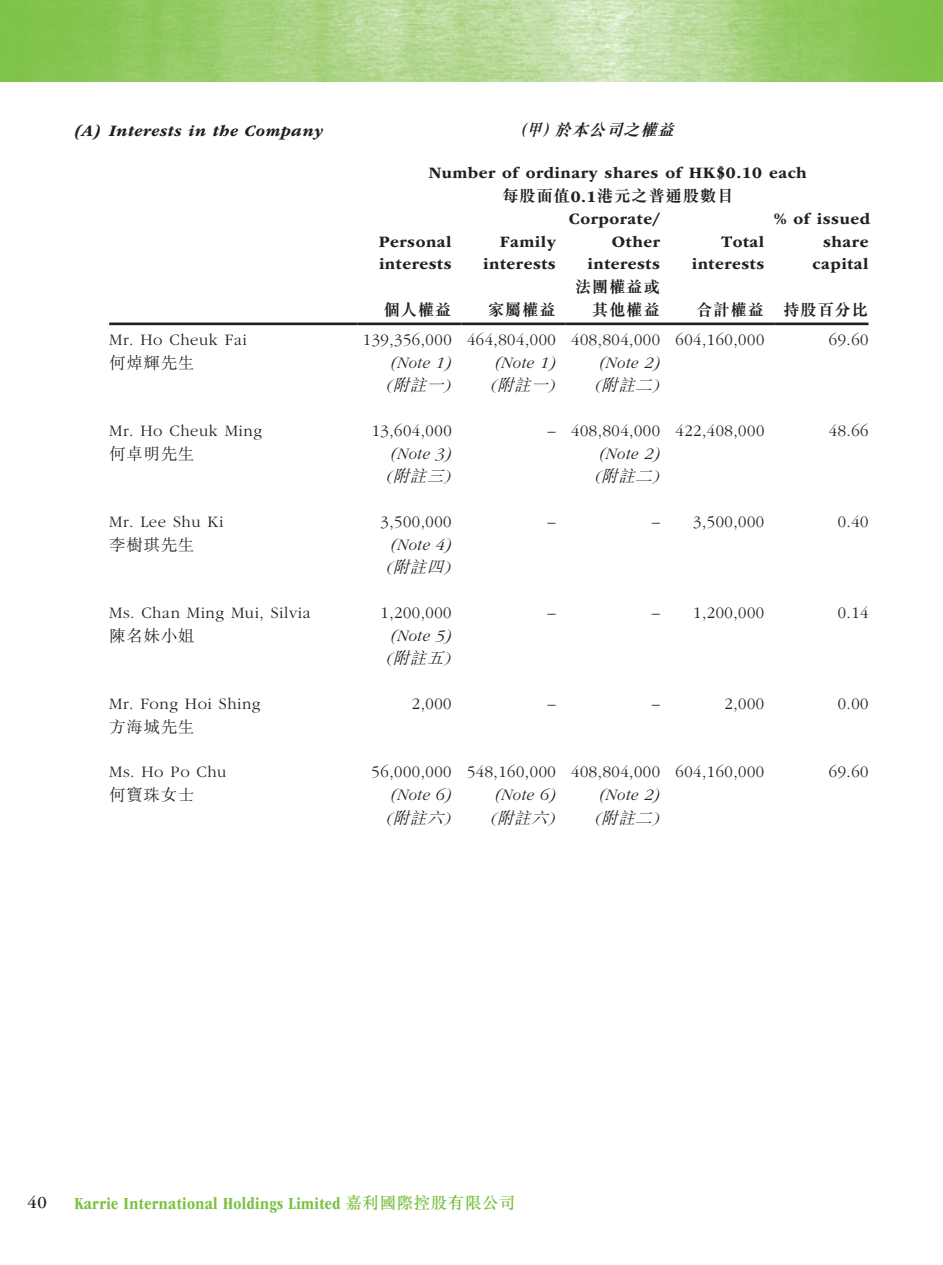
<style>
.page{position:relative;width:943px;height:1265px;background:#fff}
.page>*{position:absolute;margin:0;border:0;box-sizing:border-box;transform-origin:0 0}
.t1{font:700 condensed 17.5px "ITC Garamond Std";letter-spacing:.025em;color:#79c142}
.t2{font:17.5px "ITC Garamond Std";color:#231f20}
.t3{font:300 16.62px "ITC Garamond Std";letter-spacing:.03em;color:#231f20}
.t4{font:700 16.62px/22.8px "ITC Garamond Std";letter-spacing:.03em;color:#231f20;text-align:right}
.t5{font:italic 300 16.62px "ITC Garamond Std";letter-spacing:.025em;color:#231f20}
.t6{font:italic 300 16.62px "M Sung HK";color:#231f20}
.t7{font:700 16.62px/22.8px "M Sung HK";letter-spacing:.03em;color:#231f20;text-align:right}
.t8{font:300 16.62px "M Sung HK";letter-spacing:.03em;color:#231f20}
.t9{font:italic 700 16.62px "ITC Garamond Std";letter-spacing:.03em;color:#231f20}
.t10{font:italic 700 16.62px "M Sung HK";color:#231f20;scale:.85 1}
.s1{font-family:"ITC Garamond Std"}
.s2{font-family:"M Sung HK";font-weight:500;font-stretch:normal;font-size:16.62px}
</style>
<div class="page">
<img style="left:0;top:0;width:943px;height:81px">
<hr style="left:109px;top:323px;width:248px;height:2px;background:#231f20">
<hr style="left:357px;top:323px;width:104px;height:2px;background:#231f20">
<hr style="left:461px;top:323px;width:105px;height:2px;background:#231f20">
<hr style="left:566px;top:323px;width:104px;height:2px;background:#231f20">
<hr style="left:670px;top:323px;width:104px;height:2px;background:#231f20">
<hr style="left:774px;top:323px;width:94px;height:2px;background:#231f20">
<p class="t9" style="left:74px;top:121px;width:250px">(A) Interests in the Company</p>
<p class="t10" style="left:512px;top:118px;width:198px">（甲）於本公司之權益</p>
<p class="t4" style="left:429px;top:162px;width:379px">Number of ordinary shares of HK$0.10 each</p>
<p class="t7" style="left:502px;top:184px;width:233px">每股面值<span class="s1">0.1</span>港元之普通股數目</p>
<p class="t4" style="left:378px;top:230px;width:74px;text-align:left">Personal interests</p>
<p class="t4" style="left:483px;top:230px;width:74px">Family interests</p>
<p class="t4" style="left:774px;top:207px;width:97px">% of issued share capital</p>
<p class="t4" style="left:569px;top:207px;width:93px">Corporate/<br>Other interests</p>
<p class="t4" style="left:691px;top:230px;width:74px">Total interests</p>
<p class="t7" style="left:383px;top:297px;width:70px">個人權益</p>
<p class="t7" style="left:487px;top:297px;width:70px">家屬權益</p>
<p class="t7" style="left:574px;top:275px;width:87px">法團權益或其他權益</p>
<p class="t7" style="left:696px;top:297px;width:174px">合計權益 持股百分比</p>
<p class="t3" style="left:109px;top:331px;width:139px">Mr. Ho Cheuk Fai</p>
<p class="t3" style="left:363px;top:331px;width:403px">139,356,000 464,804,000 408,804,000 604,160,000</p>
<p class="t3" style="left:828px;top:331px;width:41px">69.60</p>
<p class="t8" style="left:109px;top:351px;width:87px">何焯輝先生</p>
<p class="t5" style="left:390px;top:354px;width:63px">(Note 1)</p>
<p class="t5" style="left:494px;top:354px;width:63px">(Note 1)</p>
<p class="t5" style="left:598px;top:354px;width:63px">(Note 2)</p>
<p class="t6" style="left:386px;top:373px;width:70px"><span class="s1">(</span>附註一<span class="s1">)</span></p>
<p class="t6" style="left:490px;top:373px;width:70px"><span class="s1">(</span>附註一<span class="s1">)</span></p>
<p class="t6" style="left:594px;top:373px;width:70px"><span class="s1">(</span>附註二<span class="s1">)</span></p>
<p class="t3" style="left:109px;top:422px;width:154px">Mr. Ho Cheuk Ming</p>
<p class="t3" style="left:371px;top:422px;width:81px">13,604,000</p>
<p class="t3" style="left:547px;top:422px;width:218px">– 408,804,000 422,408,000</p>
<p class="t3" style="left:828px;top:422px;width:41px">48.66</p>
<p class="t8" style="left:109px;top:442px;width:87px">何卓明先生</p>
<p class="t5" style="left:390px;top:445px;width:63px">(Note 3)</p>
<p class="t5" style="left:598px;top:445px;width:63px">(Note 2)</p>
<p class="t6" style="left:386px;top:464px;width:70px"><span class="s1">(</span>附註三<span class="s1">)</span></p>
<p class="t6" style="left:594px;top:464px;width:70px"><span class="s1">(</span>附註二<span class="s1">)</span></p>
<p class="t3" style="left:109px;top:513px;width:116px">Mr. Lee Shu Ki</p>
<p class="t3" style="left:380px;top:513px;width:73px">3,500,000</p>
<p class="t3" style="left:547px;top:513px;width:10px">–</p>
<p class="t3" style="left:651px;top:513px;width:114px">– 3,500,000</p>
<p class="t3" style="left:837px;top:513px;width:32px">0.40</p>
<p class="t8" style="left:109px;top:533px;width:87px">李樹琪先生</p>
<p class="t5" style="left:390px;top:536px;width:63px">(Note 4)</p>
<p class="t6" style="left:386px;top:555px;width:70px"><span class="s1">(</span>附註四<span class="s1">)</span></p>
<p class="t3" style="left:109px;top:604px;width:203px">Ms. Chan Ming Mui, Silvia</p>
<p class="t3" style="left:380px;top:604px;width:73px">1,200,000</p>
<p class="t3" style="left:547px;top:604px;width:10px">–</p>
<p class="t3" style="left:651px;top:604px;width:114px">– 1,200,000</p>
<p class="t3" style="left:837px;top:604px;width:32px">0.14</p>
<p class="t8" style="left:109px;top:624px;width:87px">陳名妹小姐</p>
<p class="t5" style="left:390px;top:627px;width:63px">(Note 5)</p>
<p class="t6" style="left:386px;top:646px;width:70px"><span class="s1">(</span>附註五<span class="s1">)</span></p>
<p class="t3" style="left:109px;top:695px;width:153px">Mr. Fong Hoi Shing</p>
<p class="t3" style="left:412px;top:695px;width:41px">2,000</p>
<p class="t3" style="left:547px;top:695px;width:10px">–</p>
<p class="t3" style="left:651px;top:695px;width:10px">–</p>
<p class="t3" style="left:724px;top:695px;width:41px">2,000</p>
<p class="t3" style="left:837px;top:695px;width:32px">0.00</p>
<p class="t8" style="left:109px;top:715px;width:87px">方海城先生</p>
<p class="t3" style="left:109px;top:763px;width:119px">Ms. Ho Po Chu</p>
<p class="t3" style="left:371px;top:763px;width:394px">56,000,000 548,160,000 408,804,000 604,160,000</p>
<p class="t3" style="left:828px;top:763px;width:41px">69.60</p>
<p class="t8" style="left:109px;top:783px;width:87px">何寶珠女士</p>
<p class="t5" style="left:390px;top:786px;width:63px">(Note 6)</p>
<p class="t5" style="left:494px;top:786px;width:63px">(Note 6)</p>
<p class="t5" style="left:598px;top:786px;width:63px">(Note 2)</p>
<p class="t6" style="left:386px;top:806px;width:70px"><span class="s1">(</span>附註六<span class="s1">)</span></p>
<p class="t6" style="left:490px;top:806px;width:70px"><span class="s1">(</span>附註六<span class="s1">)</span></p>
<p class="t6" style="left:594px;top:806px;width:70px"><span class="s1">(</span>附註二<span class="s1">)</span></p>
<p class="t2" style="left:28px;top:1193px;width:21px">40</p>
<p class="t1" style="left:74px;top:1193px;width:443px">Karrie International Holdings Limited <span class="s2">嘉利國際控股有限公司</span></p>
</div>
